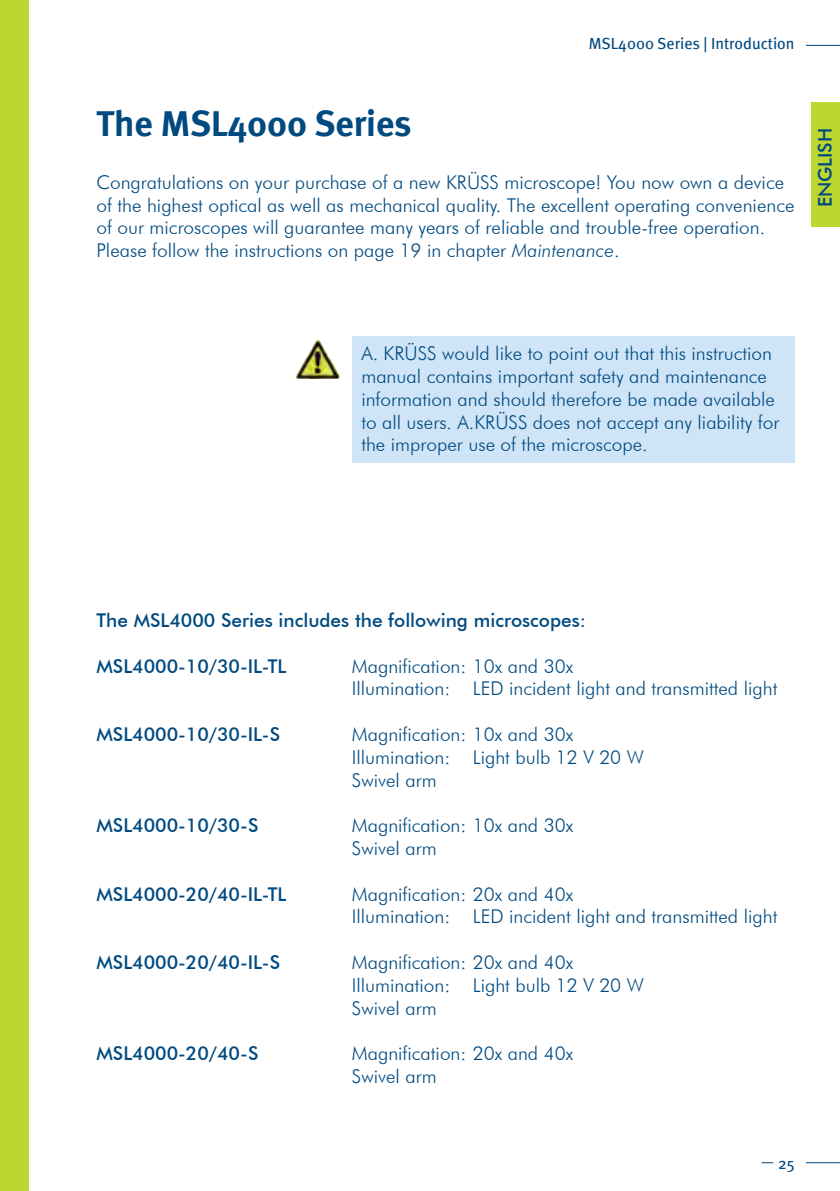
<style>
.page{position:relative;width:840px;height:1191px;background:#fff}
.page>*{position:absolute;margin:0;border:0;box-sizing:border-box;transform-origin:0 0}
.t1{font:700 36px "Meta";color:#004a80}
.t2{font:300 19px/22.8px "Futura BT";color:#004a80}
.t3{font:500 19px "Futura BT";color:#004a80}
.t4{font:16px "Meta";color:#004a80}
.s1{font-style:italic}
</style>
<div class="page">
<div style="left:0;top:0;width:28px;height:1191px;background:#bed730"></div>
<hr style="left:805px;top:1162px;width:34px;height:1px;background:#004a80">
<hr style="left:805px;top:45px;width:34px;height:1px;background:#004a80">
<div style="left:811px;top:102px;width:28px;height:125px;background:#bed730"></div>
<div style="left:352px;top:336px;width:441px;height:127px;background:#cfe5f7"></div>
<img style="left:295px;top:340px;width:45px;height:39px">
<h1 class="t1" style="left:96px;top:102px;width:316px">The MSL4000 Series</h1>
<p class="t4" style="left:588px;top:34px;width:207px">MSL4000 Series | Introduction</p>
<p class="t2" style="left:96px;top:170px;width:699px">Congratulations on your purchase of a new KRÜSS microscope! You now own a device of the highest optical as well as mechanical quality. The excellent operating convenience of our microscopes will guarantee many years of reliable and trouble-free operation.<br>Please follow the instructions on page 19 in chapter <span class="s1">Maintenance</span>.</p>
<p class="t3" style="left:813px;top:207px;width:81px;rotate:-90deg">ENGLISH</p>
<p class="t2" style="left:361px;top:342px;width:419px">A. KRÜSS would like to point out that this instruction manual contains important safety and maintenance information and should therefore be made available to all users. A.KRÜSS does not accept any liability for the improper use of the microscope.</p>
<p class="t3" style="left:96px;top:608px;width:491px">The MSL4000 Series includes the following microscopes:</p>
<p class="t3" style="left:96px;top:654px;width:191px">MSL4000-10/30-IL-TL</p>
<p class="t2" style="left:351px;top:654px;width:427px">Magnification: 10x and 30x<br>Illumination: LED incident light and transmitted light</p>
<p class="t3" style="left:96px;top:722px;width:185px">MSL4000-10/30-IL-S</p>
<p class="t2" style="left:351px;top:722px;width:293px">Magnification: 10x and 30x<br>Illumination: Light bulb 12 V 20 W<br>Swivel arm</p>
<p class="t3" style="left:96px;top:814px;width:163px">MSL4000-10/30-S</p>
<p class="t2" style="left:351px;top:814px;width:223px">Magnification: 10x and 30x<br>Swivel arm</p>
<p class="t3" style="left:96px;top:882px;width:191px">MSL4000-20/40-IL-TL</p>
<p class="t2" style="left:351px;top:882px;width:427px">Magnification: 20x and 40x<br>Illumination: LED incident light and transmitted light</p>
<p class="t3" style="left:96px;top:950px;width:185px">MSL4000-20/40-IL-S</p>
<p class="t2" style="left:351px;top:950px;width:293px">Magnification: 20x and 40x<br>Illumination: Light bulb 12 V 20 W<br>Swivel arm</p>
<p class="t3" style="left:96px;top:1042px;width:163px">MSL4000-20/40-S</p>
<p class="t2" style="left:351px;top:1042px;width:223px">Magnification: 20x and 40x<br>Swivel arm</p>
<p class="t4" style="left:777px;top:1154px;width:18px">25</p>
</div>
